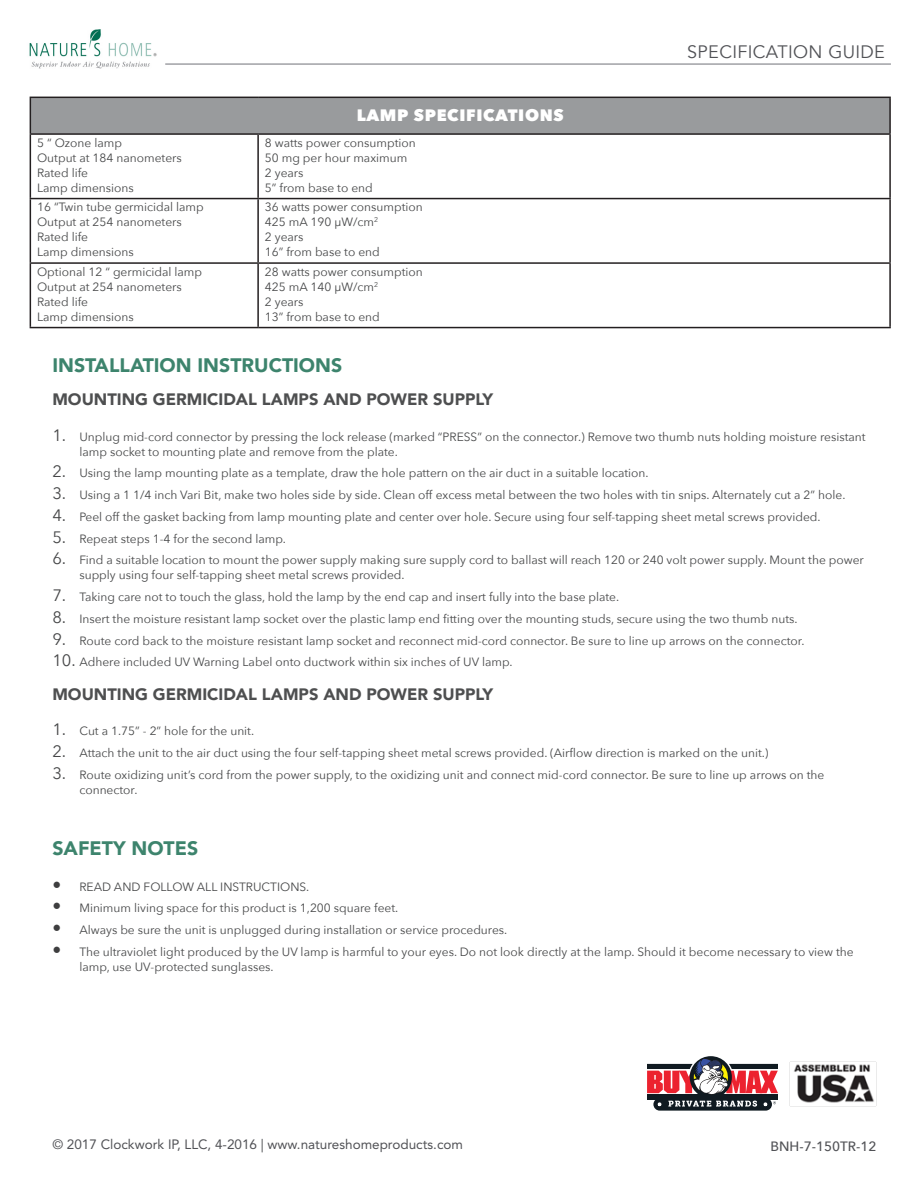
<style>
.page{position:relative;width:918px;height:1188px;background:#fff}
.page>*{position:absolute;margin:0;border:0;box-sizing:border-box;transform-origin:0 0}
.t1{font:900 19.5px "Avenir";color:#3d846d}
.t2{font:18px "Avenir";letter-spacing:.02em;color:#515256}
.t3{font:900 16.5px "Avenir";color:#4e4f50}
.t4{font:800 16.5px "Avenir Next";letter-spacing:.04em;color:#fff}
.t5{font:13.5px "Avenir LT Std";color:#515256}
.t6{font:500 13.5px "Avenir Next";color:#515256}
.t7{font:12px/15px "Avenir Next";color:#464748}
.s1{font-size:16.5px}
.s2{font-size:17.7px;color:#3e3e3f}
</style>
<div class="page">
<div style="left:647px;top:1095px;width:131px;height:5px;background:#101a21"></div>
<div style="left:690px;top:1056px;width:42px;height:42px;background:#101a21;border-radius:50%"></div>
<svg style="left:647px;top:1059px;width:131px;height:36px"></svg>
<div style="left:653px;top:1098px;width:119px;height:13px;background:#101a21;border-radius:6px"></div>
<svg style="left:668px;top:1101px;width:89px;height:6px"></svg>
<img style="left:789px;top:1061px;width:88px;height:46px">
<hr style="left:165px;top:63px;width:726px;height:2px;background:#a0a1a5">
<div style="left:30px;top:97px;width:860px;height:37px;background:#999b9d"></div>
<hr style="left:30px;top:133px;width:228px;height:2px;background:#231f20">
<hr style="left:258px;top:133px;width:633px;height:2px;background:#231f20">
<hr style="left:30px;top:135px;width:1px;height:63px;background:#231f20">
<hr style="left:257px;top:135px;width:2px;height:63px;background:#231f20">
<hr style="left:30px;top:198px;width:228px;height:1px;background:#231f20">
<hr style="left:30px;top:199px;width:1px;height:63px;background:#231f20">
<hr style="left:258px;top:198px;width:633px;height:1px;background:#231f20">
<hr style="left:257px;top:199px;width:2px;height:63px;background:#231f20">
<hr style="left:30px;top:262px;width:228px;height:2px;background:#231f20">
<hr style="left:30px;top:264px;width:1px;height:63px;background:#231f20">
<hr style="left:258px;top:262px;width:633px;height:2px;background:#231f20">
<hr style="left:257px;top:264px;width:2px;height:63px;background:#231f20">
<hr style="left:30px;top:327px;width:228px;height:1px;background:#231f20">
<hr style="left:258px;top:327px;width:633px;height:1px;background:#231f20">
<hr style="left:889px;top:135px;width:2px;height:63px;background:#231f20">
<hr style="left:889px;top:199px;width:2px;height:63px;background:#231f20">
<hr style="left:889px;top:264px;width:2px;height:63px;background:#231f20">
<hr style="left:30px;top:97px;width:228px;height:1px;background:#231f20">
<hr style="left:30px;top:98px;width:1px;height:35px;background:#231f20">
<hr style="left:258px;top:97px;width:633px;height:1px;background:#231f20">
<hr style="left:889px;top:98px;width:2px;height:35px;background:#231f20">
<img style="left:29px;top:29px;width:128px;height:40px">
<p class="t7" style="left:37px;top:135px;width:86px">5 “ Ozone lamp</p>
<p class="t7" style="left:37px;top:150px;width:146px">Output at 184 nanometers</p>
<p class="t7" style="left:37px;top:165px;width:53px">Rated life</p>
<p class="t7" style="left:37px;top:180px;width:98px">Lamp dimensions</p>
<p class="t7" style="left:37px;top:199px;width:168px">16 “Twin tube germicidal lamp</p>
<p class="t7" style="left:37px;top:214px;width:146px">Output at 254 nanometers</p>
<p class="t7" style="left:37px;top:229px;width:53px">Rated life</p>
<p class="t7" style="left:37px;top:244px;width:98px">Lamp dimensions</p>
<p class="t7" style="left:37px;top:264px;width:167px">Optional 12 “ germicidal lamp</p>
<p class="t7" style="left:37px;top:279px;width:146px">Output at 254 nanometers</p>
<p class="t7" style="left:37px;top:294px;width:53px">Rated life</p>
<p class="t7" style="left:37px;top:309px;width:98px">Lamp dimensions</p>
<p class="t4" style="left:357px;top:105px;width:209px">LAMP SPECIFICATIONS</p>
<p class="t7" style="left:265px;top:135px;width:153px">8 watts power consumption</p>
<p class="t7" style="left:265px;top:150px;width:144px">50 mg per hour maximum</p>
<p class="t7" style="left:265px;top:165px;width:40px">2 years</p>
<p class="t7" style="left:265px;top:180px;width:110px">5” from base to end</p>
<p class="t7" style="left:265px;top:199px;width:159px">36 watts power consumption</p>
<p class="t7" style="left:265px;top:214px;width:115px">425 mA 190 μW/cm<sup>2</sup></p>
<p class="t7" style="left:265px;top:229px;width:40px">2 years</p>
<p class="t7" style="left:265px;top:244px;width:116px">16” from base to end</p>
<p class="t7" style="left:265px;top:264px;width:159px">28 watts power consumption</p>
<p class="t7" style="left:265px;top:279px;width:115px">425 mA 140 μW/cm<sup>2</sup></p>
<p class="t7" style="left:265px;top:294px;width:40px">2 years</p>
<p class="t7" style="left:265px;top:309px;width:116px">13” from base to end</p>
<p class="t2" style="left:687px;top:41px;width:199px">SPECIFICATION GUIDE</p>
<p class="t1" style="left:52px;top:348px;width:291px">INSTALLATION INSTRUCTIONS</p>
<p class="t3" style="left:52px;top:385px;width:442px">MOUNTING GERMICIDAL LAMPS AND POWER SUPPLY</p>
<p class="t7" style="left:79px;top:428px;width:788px;text-indent:-27px"><span class="s1">1.</span> Unplug mid-cord connector by pressing the lock release (marked “PRESS” on the connector.) Remove two thumb nuts holding moisture resistant lamp socket to mounting plate and remove from the plate.</p>
<p class="t7" style="left:52px;top:465px;width:598px"><span class="s1">2.</span> Using the lamp mounting plate as a template, draw the hole pattern on the air duct in a suitable location.</p>
<p class="t7" style="left:52px;top:487px;width:795px"><span class="s1">3.</span> Using a 1 1/4 inch Vari Bit, make two holes side by side. Clean off excess metal between the two holes with tin snips. Alternately cut a 2” hole.</p>
<p class="t7" style="left:52px;top:509px;width:770px"><span class="s1">4.</span> Peel off the gasket backing from lamp mounting plate and center over hole. Secure using four self-tapping sheet metal screws provided.</p>
<p class="t7" style="left:52px;top:530px;width:235px"><span class="s1">5.</span> Repeat steps 1-4 for the second lamp.</p>
<p class="t7" style="left:79px;top:552px;width:786px;text-indent:-27px"><span class="s1">6.</span> Find a suitable location to mount the power supply making sure supply cord to ballast will reach 120 or 240 volt power supply. Mount the power supply using four self-tapping sheet metal screws provided.</p>
<p class="t7" style="left:52px;top:589px;width:568px"><span class="s1">7.</span> Taking care not to touch the glass, hold the lamp by the end cap and insert fully into the base plate.</p>
<p class="t7" style="left:52px;top:611px;width:747px"><span class="s1">8.</span> Insert the moisture resistant lamp socket over the plastic lamp end fitting over the mounting studs, secure using the two thumb nuts.</p>
<p class="t7" style="left:52px;top:632px;width:754px"><span class="s1">9.</span> Route cord back to the moisture resistant lamp socket and reconnect mid-cord connector. Be sure to line up arrows on the connector.</p>
<p class="t7" style="left:52px;top:654px;width:462px"><span class="s1">10.</span> Adhere included UV Warning Label onto ductwork within six inches of UV lamp.</p>
<p class="t3" style="left:52px;top:680px;width:442px">MOUNTING GERMICIDAL LAMPS AND POWER SUPPLY</p>
<p class="t7" style="left:52px;top:723px;width:203px"><span class="s1">1.</span> Cut a 1.75” - 2” hole for the unit.</p>
<p class="t7" style="left:52px;top:745px;width:718px"><span class="s1">2.</span> Attach the unit to the air duct using the four self-tapping sheet metal screws provided. (Airflow direction is marked on the unit.)</p>
<p class="t7" style="left:79px;top:767px;width:746px;text-indent:-27px"><span class="s1">3.</span> Route oxidizing unit’s cord from the power supply, to the oxidizing unit and connect mid-cord connector. Be sure to line up arrows on the connector.</p>
<p class="t1" style="left:52px;top:832px;width:147px">SAFETY NOTES</p>
<p class="t7" style="left:52px;top:878px;width:259px"><span class="s2">•</span> READ AND FOLLOW ALL INSTRUCTIONS.</p>
<p class="t7" style="left:52px;top:900px;width:347px"><span class="s2">•</span> Minimum living space for this product is 1,200 square feet.</p>
<p class="t7" style="left:52px;top:922px;width:456px"><span class="s2">•</span> Always be sure the unit is unplugged during installation or service procedures.</p>
<p class="t7" style="left:79px;top:944px;width:776px;text-indent:-27px"><span class="s2">•</span> The ultraviolet light produced by the UV lamp is harmful to your eyes. Do not look directly at the lamp. Should it become necessary to view the lamp, use UV-protected sunglasses.</p>
<p class="t5" style="left:52px;top:1137px;width:412px">© 2017 Clockwork IP, LLC, 4-2016 | www.natureshomeproducts.com</p>
<p class="t6" style="left:770px;top:1135px;width:108px">BNH-7-150TR-12</p>
</div>
